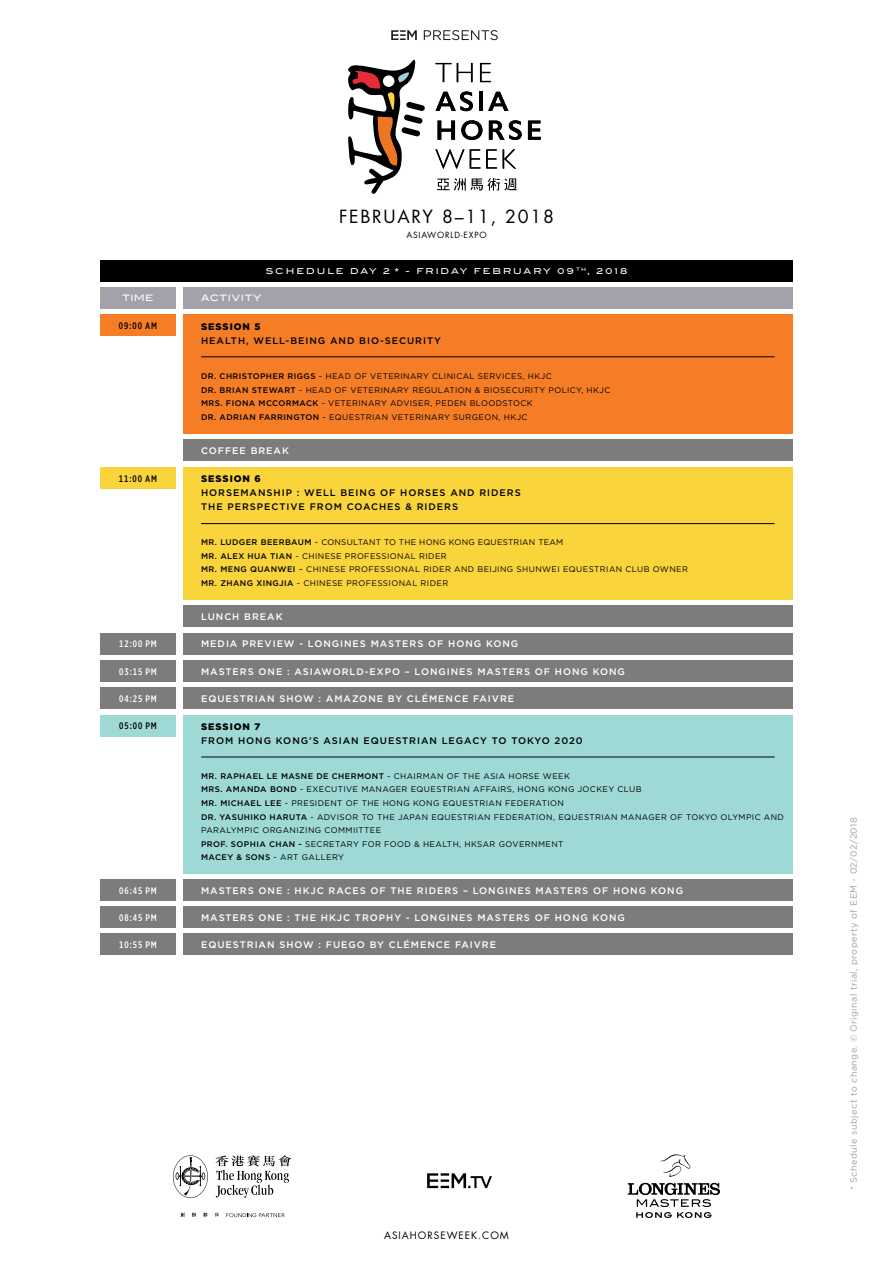
<style>
.page{position:relative;width:893px;height:1263px;background:#fff}
.page>*{position:absolute;margin:0;border:0;box-sizing:border-box;transform-origin:0 0}
.t1{font:17.7px "Futura";letter-spacing:.1em;color:#000}
.t2{font:9.9px "Futura";letter-spacing:.1em;color:#000}
.t3{font:500 9.45px "Gotham";letter-spacing:.1em;color:#fff}
.t4{font:500 9.45px/13.5px "Gotham";letter-spacing:.1em;color:#000}
.t5{font:500 9.45px "Gotham X Narrow";letter-spacing:.1em;color:#fff}
.t6{font:900 9.45px "Gotham";letter-spacing:.1em;color:#000}
.t7{font:500 9.45px "Gotham X Narrow";letter-spacing:.1em;color:#000}
.t8{font:9px "Gotham";letter-spacing:.05em;color:#9d9ea4}
.t9{font:500 8.85px "Blair ITC";letter-spacing:.07em;color:#fff}
.t10{font:8.4px "Futura";letter-spacing:.1em;color:#000}
.t11{font:8.1px/13.5px "Gotham";letter-spacing:.05em;color:#000}
.t12{font:500 8.1px "Blair ITC";letter-spacing:.235em;color:#fff}
.s1{font-weight:500}
</style>
<div class="page">
<svg style="left:424px;top:30px;width:74px;height:10px"></svg>
<svg style="left:391px;top:30px;width:26px;height:10px"></svg>
<svg style="left:348px;top:59px;width:77px;height:135px"></svg>
<svg style="left:435px;top:63px;width:38px;height:19px"></svg>
<svg style="left:480px;top:63px;width:11px;height:19px"></svg>
<svg style="left:435px;top:91px;width:38px;height:20px"></svg>
<hr style="left:479px;top:92px;width:4px;height:19px;background:#000">
<svg style="left:488px;top:92px;width:21px;height:19px"></svg>
<svg style="left:437px;top:121px;width:18px;height:19px"></svg>
<svg style="left:461px;top:120px;width:22px;height:20px"></svg>
<svg style="left:489px;top:120px;width:33px;height:20px"></svg>
<svg style="left:528px;top:121px;width:13px;height:19px"></svg>
<svg style="left:435px;top:149px;width:45px;height:20px"></svg>
<svg style="left:486px;top:149px;width:30px;height:20px"></svg>
<svg style="left:437px;top:178px;width:80px;height:13px"></svg>
<div style="left:100px;top:287px;width:76px;height:22px;background:#a2a2aa"></div>
<div style="left:183px;top:287px;width:610px;height:22px;background:#a2a2aa"></div>
<div style="left:100px;top:260px;width:693px;height:21px;background:#000"></div>
<div style="left:183px;top:315px;width:610px;height:119px;background:#f57d26"></div>
<div style="left:100px;top:315px;width:76px;height:21px;background:#f57d26"></div>
<hr style="left:201px;top:356px;width:573px;height:1px;background:#000">
<div style="left:183px;top:467px;width:610px;height:133px;background:#fad43b"></div>
<div style="left:100px;top:467px;width:76px;height:21px;background:#fad43b"></div>
<hr style="left:201px;top:523px;width:573px;height:1px;background:#000">
<div style="left:183px;top:687px;width:610px;height:22px;background:#7e7c7b"></div>
<div style="left:100px;top:687px;width:76px;height:22px;background:#7e7c7b"></div>
<div style="left:183px;top:633px;width:610px;height:21px;background:#7e7c7b"></div>
<div style="left:100px;top:633px;width:76px;height:21px;background:#7e7c7b"></div>
<div style="left:183px;top:660px;width:610px;height:22px;background:#7e7c7b"></div>
<div style="left:100px;top:660px;width:76px;height:22px;background:#7e7c7b"></div>
<div style="left:183px;top:879px;width:610px;height:21px;background:#7e7c7b"></div>
<div style="left:100px;top:879px;width:76px;height:21px;background:#7e7c7b"></div>
<div style="left:183px;top:906px;width:610px;height:22px;background:#7e7c7b"></div>
<div style="left:100px;top:906px;width:76px;height:22px;background:#7e7c7b"></div>
<div style="left:183px;top:934px;width:610px;height:21px;background:#7e7c7b"></div>
<div style="left:100px;top:934px;width:76px;height:21px;background:#7e7c7b"></div>
<div style="left:183px;top:715px;width:610px;height:159px;background:#9ed9d6"></div>
<div style="left:100px;top:715px;width:76px;height:21px;background:#9ed9d6"></div>
<hr style="left:201px;top:757px;width:573px;height:1px;background:#000">
<div style="left:183px;top:440px;width:610px;height:21px;background:#7e7c7b"></div>
<div style="left:183px;top:605px;width:610px;height:22px;background:#7e7c7b"></div>
<svg style="left:427px;top:1173px;width:65px;height:15px"></svg>
<svg style="left:628px;top:1154px;width:92px;height:64px"></svg>
<svg style="left:173px;top:1155px;width:35px;height:43px"></svg>
<svg style="left:226px;top:1213px;width:58px;height:4px"></svg>
<svg style="left:180px;top:1212px;width:5px;height:5px"></svg>
<svg style="left:192px;top:1212px;width:4px;height:5px"></svg>
<svg style="left:203px;top:1212px;width:4px;height:5px"></svg>
<svg style="left:215px;top:1212px;width:4px;height:5px"></svg>
<svg style="left:215px;top:1155px;width:76px;height:43px"></svg>
<h1 class="t1" style="left:339px;top:205px;width:216px">FEBRUARY 8–11, 2018</h1>
<p class="t10" style="left:406px;top:229px;width:82px">ASIAWORLD-EXPO</p>
<p class="t12" style="left:266px;top:266px;width:363px">SCHEDULE DAY 2 * - FRIDAY FEBRUARY 09 <sup>TH</sup>, 2018</p>
<p class="t9" style="left:123px;top:293px;width:33px">TIME</p>
<p class="t9" style="left:201px;top:293px;width:62px">ACTIVITY</p>
<p class="t7" style="left:119px;top:320px;width:40px">09:00 AM</p>
<p class="t6" style="left:201px;top:320px;width:61px">SESSION 5</p>
<p class="t4" style="left:201px;top:333px;width:241px">HEALTH, WELL-BEING AND BIO-SECURITY</p>
<p class="t11" style="left:201px;top:369px;width:411px"><span class="s1">DR. CHRISTOPHER RIGGS</span> - HEAD OF VETERINARY CLINICAL SERVICES, HKJC<br><span class="s1">DR. BRIAN STEWART</span> - HEAD OF VETERINARY REGULATION &amp; BIOSECURITY POLICY, HKJC <span class="s1">MRS. FIONA MCCORMACK</span> - VETERINARY ADVISER, PEDEN BLOODSTOCK<br><span class="s1">DR. ADRIAN FARRINGTON</span> - EQUESTRIAN VETERINARY SURGEON, HKJC</p>
<p class="t3" style="left:201px;top:445px;width:89px">COFFEE BREAK</p>
<p class="t7" style="left:119px;top:473px;width:40px">11:00 AM</p>
<p class="t6" style="left:201px;top:473px;width:61px">SESSION 6</p>
<p class="t4" style="left:201px;top:486px;width:321px">HORSEMANSHIP : WELL BEING OF HORSES AND RIDERS<br>THE PERSPECTIVE FROM COACHES &amp; RIDERS</p>
<p class="t11" style="left:201px;top:536px;width:488px"><span class="s1">MR. LUDGER BEERBAUM</span> - CONSULTANT TO THE HONG KONG EQUESTRIAN TEAM<br><span class="s1">MR. ALEX HUA TIAN</span> - CHINESE PROFESSIONAL RIDER<br><span class="s1">MR. MENG QUANWEI</span> – CHINESE PROFESSIONAL RIDER AND BEIJING SHUNWEI EQUESTRIAN CLUB OWNER <span class="s1">MR. ZHANG XINGJIA</span> - CHINESE PROFESSIONAL RIDER</p>
<p class="t3" style="left:201px;top:610px;width:83px">LUNCH BREAK</p>
<p class="t5" style="left:119px;top:638px;width:39px">12:00 PM</p>
<p class="t3" style="left:201px;top:638px;width:319px">MEDIA PREVIEW - LONGINES MASTERS OF HONG KONG</p>
<p class="t5" style="left:119px;top:666px;width:39px">03:15 PM</p>
<p class="t3" style="left:201px;top:665px;width:425px">MASTERS ONE : ASIAWORLD-EXPO – LONGINES MASTERS OF HONG KONG</p>
<p class="t5" style="left:119px;top:693px;width:39px">04:25 PM</p>
<p class="t3" style="left:201px;top:692px;width:315px">EQUESTRIAN SHOW : AMAZONE BY CLÉMENCE FAIVRE</p>
<p class="t7" style="left:119px;top:720px;width:39px">05:00 PM</p>
<p class="t6" style="left:201px;top:720px;width:61px">SESSION 7</p>
<p class="t4" style="left:201px;top:733px;width:383px">FROM HONG KONG’S ASIAN EQUESTRIAN LEGACY TO TOKYO 2020</p>
<p class="t11" style="left:201px;top:769px;width:584px"><span class="s1">MR. RAPHAEL LE MASNE DE CHERMONT</span> - CHAIRMAN OF THE ASIA HORSE WEEK<br><span class="s1">MRS. AMANDA BOND</span> - EXECUTIVE MANAGER EQUESTRIAN AFFAIRS, HONG KONG JOCKEY CLUB<br><span class="s1">MR. MICHAEL LEE</span> - PRESIDENT OF THE HONG KONG EQUESTRIAN FEDERATION<br><span class="s1">DR. YASUHIKO HARUTA</span> - ADVISOR TO THE JAPAN EQUESTRIAN FEDERATION, EQUESTRIAN MANAGER OF TOKYO OLYMPIC AND PARALYMPIC ORGANIZING COMMIITTEE<br><span class="s1">PROF. SOPHIA CHAN -</span> SECRETARY FOR FOOD &amp; HEALTH, HKSAR GOVERNMENT<br><span class="s1">MACEY &amp; SONS</span> - ART GALLERY</p>
<p class="t5" style="left:119px;top:884px;width:39px">06:45 PM</p>
<p class="t3" style="left:201px;top:884px;width:484px">MASTERS ONE : HKJC RACES OF THE RIDERS – LONGINES MASTERS OF HONG KONG</p>
<p class="t5" style="left:119px;top:912px;width:39px">08:45 PM</p>
<p class="t3" style="left:201px;top:911px;width:425px">MASTERS ONE : THE HKJC TROPHY - LONGINES MASTERS OF HONG KONG</p>
<p class="t5" style="left:119px;top:939px;width:39px">10:55 PM</p>
<p class="t3" style="left:201px;top:939px;width:296px">EQUESTRIAN SHOW : FUEGO BY CLÉMENCE FAIVRE</p>
<p class="t2" style="left:384px;top:1229px;width:126px">ASIAHORSEWEEK.COM</p>
<p class="t8" style="left:849px;top:1190px;width:374px;rotate:-90deg">* Schedule subject to change. © Original trial, property of EEM - 02/02/2018</p>
</div>
